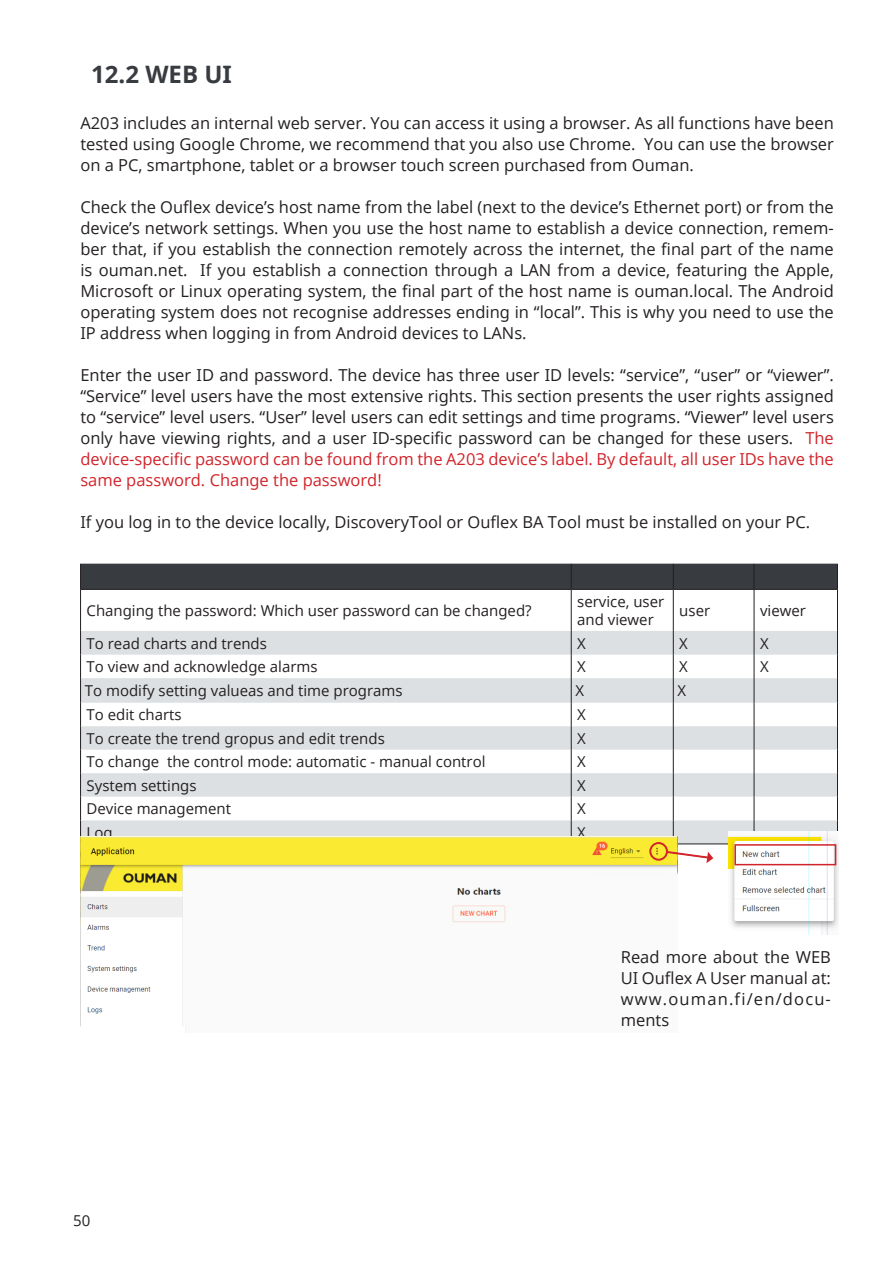
<style>
.page{position:relative;width:893px;height:1263px;background:#fff}
.page>*{position:absolute;margin:0;border:0;box-sizing:border-box;transform-origin:0 0}
.Otsikko_2{font:700 24px "Open Sans";color:#383b3f}
.Ingressi{font:16.5px/21px "Open Sans";color:#231f20;text-align:justify}
.Ingressi-2{font:16.5px/21px "Open Sans";letter-spacing:.07em;color:#231f20}
.Ingressi-3{font:15px "Open Sans";color:#231f20}
.Taulukoiden_sisältö{font:15px/18px "Open Sans";color:#231f20}
.s1{color:#d1232a}
</style>
<div class="page">
<div style="left:80px;top:564px;width:758px;height:25px;background:#383b3f"></div>
<hr style="left:80px;top:589px;width:491px;height:1px;background:#231f20">
<hr style="left:571px;top:589px;width:102px;height:1px;background:#231f20">
<hr style="left:571px;top:590px;width:1px;height:41px;background:#231f20">
<hr style="left:673px;top:589px;width:81px;height:1px;background:#231f20">
<hr style="left:673px;top:590px;width:1px;height:41px;background:#231f20">
<hr style="left:754px;top:589px;width:84px;height:1px;background:#231f20">
<hr style="left:754px;top:590px;width:1px;height:41px;background:#231f20">
<hr style="left:80px;top:590px;width:1px;height:41px;background:#231f20">
<hr style="left:837px;top:590px;width:1px;height:41px;background:#231f20">
<hr style="left:673px;top:844px;width:81px;height:1px;background:#231f20">
<svg style="left:80px;top:631px;width:758px;height:213px"></svg>
<img style="left:80px;top:836px;width:598px;height:190px">
<div style="left:650px;top:842px;width:18px;height:18px;border:1px solid #d1232a;border-radius:50%"></div>
<div style="left:650px;top:843px;width:17px;height:17px;border:1px solid #d1232a;border-radius:50%"></div>
<div style="left:651px;top:843px;width:16px;height:16px;border:1px solid #d1232a;border-radius:50%"></div>
<svg style="left:666px;top:851px;width:47px;height:12px"></svg>
<img style="left:729px;top:832px;width:109px;height:102px">
<div style="left:734px;top:844px;width:102px;height:21px;border:2px solid #d1232a"></div>
<p class="Otsikko_2" style="left:91px;top:57px;width:142px">12.2 WEB UI</p>
<p class="Ingressi" style="left:80px;top:112px;width:755px">A203 includes an internal web server. You can access it using a browser. As all functions have been tested using Google Chrome, we recommend that you also use Chrome. You can use the browser on a PC, smartphone, tablet or a browser touch screen purchased from Ouman.</p>
<p class="Ingressi" style="left:80px;top:196px;width:755px">Check the Ouflex device’s host name from the label (next to the device’s Ethernet port) or from the device’s network settings. When you use the host name to establish a device connection, remem&shy;ber that, if you establish the connection remotely across the internet, the final part of the name is ouman.net. If you establish a connection through a LAN from a device, featuring the Apple, Microsoft or Linux operating system, the final part of the host name is ouman.local. The Android operating system does not recognise addresses ending in “local”. This is why you need to use the IP address when logging in from Android devices to LANs.</p>
<p class="Ingressi" style="left:80px;top:364px;width:755px">Enter the user ID and password. The device has three user ID levels: “service”, “user” or “viewer”. “Service” level users have the most extensive rights. This section presents the user rights assigned to “service” level users. “User” level users can edit settings and time programs. “Viewer” level users only have viewing rights, and a user ID-specific password can be changed for these users. <span class="s1">The device-specific password can be found from the A203 device’s label. By default, all user IDs have the same password. Change the password!</span></p>
<p class="Ingressi" style="left:80px;top:511px;width:731px">If you log in to the device locally, DiscoveryTool or Ouflex BA Tool must be installed on your PC.</p>
<p class="Ingressi-3" style="left:87px;top:600px;width:447px">Changing the password: Which user password can be changed?</p>
<p class="Taulukoiden_sisältö" style="left:577px;top:592px;width:89px">service, user and viewer</p>
<p class="Taulukoiden_sisältö" style="left:679px;top:601px;width:32px">user</p>
<p class="Taulukoiden_sisältö" style="left:760px;top:601px;width:47px">viewer</p>
<p class="Ingressi-3" style="left:87px;top:633px;width:182px">To read charts and trends</p>
<p class="Taulukoiden_sisältö" style="left:577px;top:634px;width:10px">X</p>
<p class="Taulukoiden_sisältö" style="left:679px;top:634px;width:10px">X</p>
<p class="Taulukoiden_sisältö" style="left:760px;top:634px;width:10px">X</p>
<p class="Ingressi-3" style="left:87px;top:656px;width:233px">To view and acknowledge alarms</p>
<p class="Taulukoiden_sisältö" style="left:577px;top:657px;width:10px">X</p>
<p class="Taulukoiden_sisältö" style="left:679px;top:657px;width:10px">X</p>
<p class="Taulukoiden_sisältö" style="left:760px;top:657px;width:10px">X</p>
<p class="Ingressi-3" style="left:85px;top:680px;width:319px">To modify setting valueas and time programs</p>
<p class="Taulukoiden_sisältö" style="left:575px;top:681px;width:10px">X</p>
<p class="Taulukoiden_sisältö" style="left:677px;top:681px;width:10px">X</p>
<p class="Ingressi-3" style="left:87px;top:704px;width:97px">To edit charts</p>
<p class="Taulukoiden_sisältö" style="left:577px;top:705px;width:10px">X</p>
<p class="Ingressi-3" style="left:87px;top:728px;width:300px">To create the trend gropus and edit trends</p>
<p class="Taulukoiden_sisältö" style="left:577px;top:729px;width:10px">X</p>
<p class="Ingressi-3" style="left:87px;top:751px;width:400px">To change the control mode: automatic - manual control</p>
<p class="Taulukoiden_sisältö" style="left:577px;top:752px;width:10px">X</p>
<p class="Ingressi-3" style="left:87px;top:775px;width:112px">System settings</p>
<p class="Taulukoiden_sisältö" style="left:577px;top:776px;width:10px">X</p>
<p class="Ingressi-3" style="left:87px;top:798px;width:146px">Device management</p>
<p class="Taulukoiden_sisältö" style="left:577px;top:799px;width:10px">X</p>
<p class="Ingressi-3" style="left:87px;top:822px;width:28px">Log</p>
<p class="Taulukoiden_sisältö" style="left:577px;top:823px;width:10px">X</p>
<p class="Ingressi-3" style="left:73px;top:1210px;width:19px">50</p>
<p class="Ingressi" style="left:621px;top:946px;width:212px">Read more about the WEB<br>UI Ouflex A User manual at:</p>
<p class="Ingressi-2" style="left:621px;top:988px;width:212px">www.ouman.fi/en/docu&shy;ments</p>
</div>
